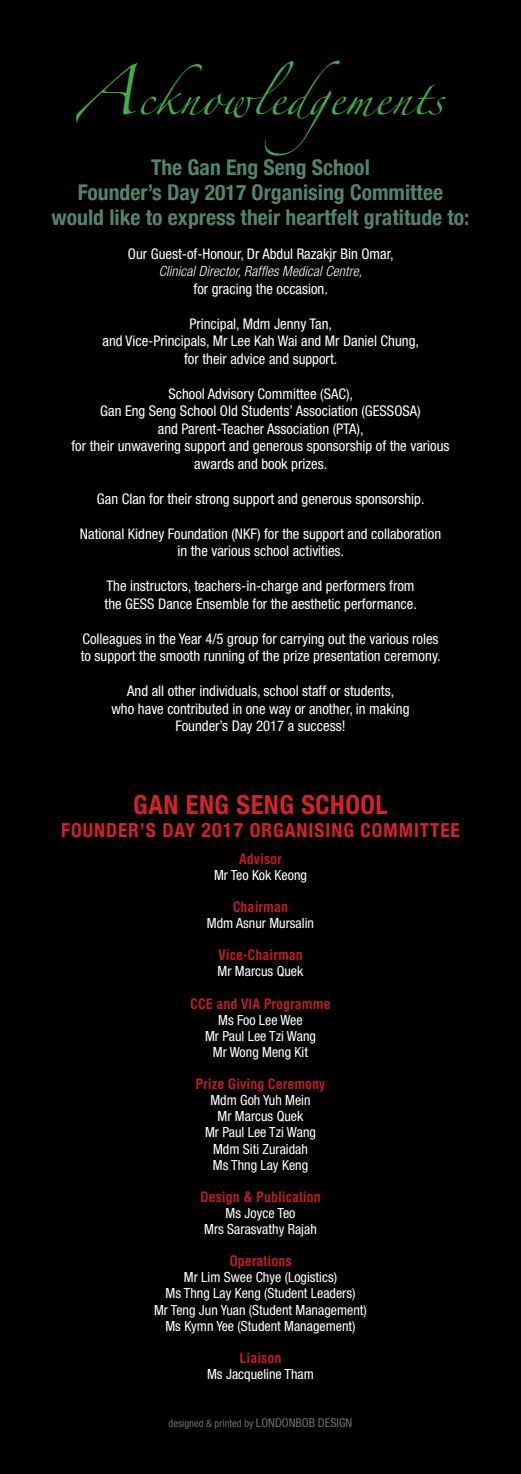
<style>
.page{position:relative;width:521px;height:1474px;background:#fff}
.page>*{position:absolute;margin:0;border:0;box-sizing:border-box;transform-origin:0 0}
.t1{font:31.5px "Zapfino";letter-spacing:.03em;color:#41ad49}
.t2{font:700 condensed 26.25px "Helvetica Neue";letter-spacing:.02em;color:#d2232a}
.t3{font:700 condensed 21.7px/25px "Helvetica Neue";color:#51836d;text-align:center}
.t4{font:700 condensed 19.25px "Helvetica Neue";letter-spacing:.05em;color:#d2232a}
.t5{font:condensed 14.7px/17.5px "Helvetica Neue LT Std";color:#fff;text-align:center}
.t6{font:condensed 14px/16.1px "Helvetica Neue LT Std";color:#fff;text-align:center}
.t7{font:700 condensed 14px "Helvetica";color:#bb1e23}
.t8{font:italic 300 condensed 14px "Helvetica Neue LT Std";letter-spacing:.01em;color:#fff}
.t9{font:condensed 10.5px "Helvetica Neue LT Std";color:#6d6e71}
.s1{font-size:43.75px}
.s2{font-size:20.12px}
.s3{font-size:12.25px}
</style>
<div class="page">
<div style="left:0;top:0;width:521px;height:1473px;background:#000"></div>
<h1 class="t1" style="left:77px;top:84px;width:367px"><span class="s1">A</span>cknowledgements</h1>
<h3 class="t3" style="left:52px;top:153px;width:419px">The Gan Eng Seng School<br>Founder’s Day 2017 Organising Committee would like to express their heartfelt gratitude to:</h3>
<p class="t5" style="left:128px;top:244px;width:267px">Our Guest-of-Honour, Dr Abdul Razakjr Bin Omar,</p>
<p class="t8" style="left:159px;top:263px;width:205px">Clinical Director, Raffles Medical Centre,</p>
<p class="t5" style="left:194px;top:279px;width:136px">for gracing the occasion.</p>
<p class="t5" style="left:102px;top:314px;width:318px">Principal, Mdm Jenny Tan,<br>and Vice-Principals, Mr Lee Kah Wai and Mr Daniel Chung, for their advice and support.</p>
<p class="t5" style="left:71px;top:384px;width:379px">School Advisory Committee (SAC),<br>Gan Eng Seng School Old Students’ Association (GESSOSA)<br>and Parent-Teacher Association (PTA),<br>for their unwavering support and generous sponsorship of the various awards and book prizes.</p>
<p class="t5" style="left:97px;top:489px;width:329px">Gan Clan for their strong support and generous sponsorship.</p>
<p class="t5" style="left:80px;top:524px;width:363px">National Kidney Foundation (NKF) for the support and collaboration in the various school activities.</p>
<p class="t5" style="left:105px;top:577px;width:314px;text-align:left">The instructors, teachers-in-charge and performers from the GESS Dance Ensemble for the aesthetic performance.</p>
<p class="t5" style="left:81px;top:629px;width:361px;text-align:left">Colleagues in the Year 4/5 group for carrying out the various roles to support the smooth running of the prize presentation ceremony.</p>
<p class="t5" style="left:111px;top:682px;width:299px">And all other individuals, school staff or students,<br>who have contributed in one way or another, in making<br>Founder’s Day 2017 a success!</p>
<h2 class="t2" style="left:133px;top:782px;width:256px">GAN ENG SENG SCHOOL</h2>
<h3 class="t4" style="left:61px;top:814px;width:400px">FOUNDER’S DAY <span class="s2">2017</span> ORGANISING COMMITTEE</h3>
<p class="t7" style="left:239px;top:849px;width:44px">Advisor</p>
<p class="t6" style="left:214px;top:866px;width:94px">Mr Teo Kok Keong</p>
<p class="t7" style="left:233px;top:898px;width:57px">Chairman</p>
<p class="t6" style="left:207px;top:914px;width:109px">Mdm Asnur Mursalin</p>
<p class="t7" style="left:218px;top:946px;width:86px">Vice-Chairman</p>
<p class="t6" style="left:218px;top:963px;width:87px">Mr Marcus Quek</p>
<p class="t7" style="left:190px;top:994px;width:142px">CCE and VIA Programme</p>
<p class="t6" style="left:205px;top:1011px;width:112px">Ms Foo Lee Wee<br>Mr Paul Lee Tzi Wang<br>Mr Wong Meng Kit</p>
<p class="t7" style="left:195px;top:1075px;width:131px">Prize Giving Ceremony</p>
<p class="t6" style="left:205px;top:1092px;width:112px">Mdm Goh Yuh Mein<br>Mr Marcus Quek<br>Mr Paul Lee Tzi Wang<br>Mdm Siti Zuraidah<br>Ms Thng Lay Keng</p>
<p class="t7" style="left:200px;top:1187px;width:122px">Design &amp; Publication</p>
<p class="t6" style="left:204px;top:1204px;width:114px">Ms Joyce Teo<br>Mrs Sarasvathy Rajah</p>
<p class="t7" style="left:229px;top:1252px;width:64px">Operations</p>
<p class="t6" style="left:154px;top:1269px;width:214px">Mr Lim Swee Chye (Logistics)<br>Ms Thng Lay Keng (Student Leaders)<br>Mr Teng Jun Yuan (Student Management)<br>Ms Kymn Yee (Student Management)</p>
<p class="t7" style="left:239px;top:1348px;width:43px">Liaison</p>
<p class="t6" style="left:207px;top:1365px;width:108px">Ms Jacqueline Tham</p>
<p class="t9" style="left:168px;top:1417px;width:185px">designed &amp; printed by <span class="s3">LONDONBOB DESIGN</span></p>
</div>
